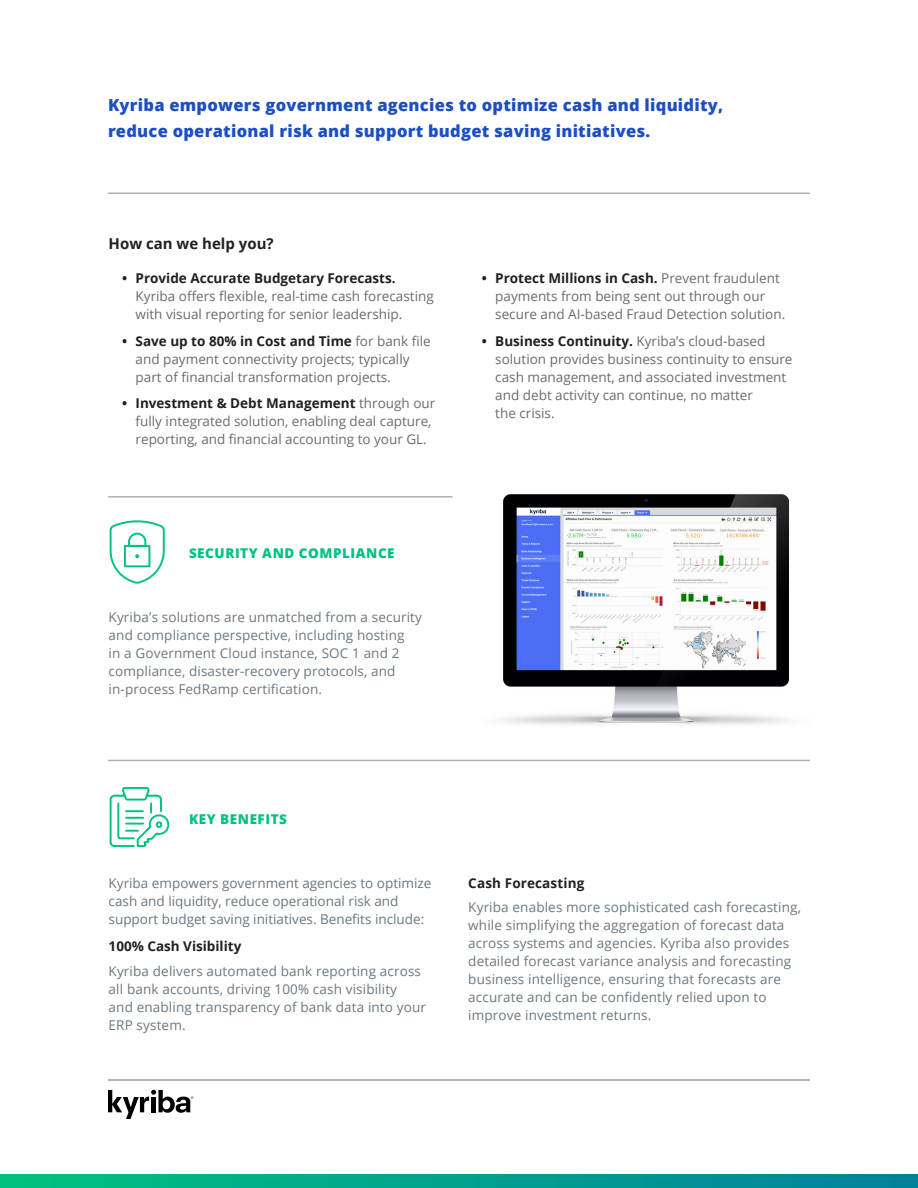
<style>
.page{position:relative;width:918px;height:1188px;background:#fff}
.page>*{position:absolute;margin:0;border:0;box-sizing:border-box;transform-origin:0 0}
.t1{font:800 16.5px/25.8px "Open Sans";letter-spacing:.015em;color:#1c4fc2}
.Sun_Headline{font:700 15px "Open Sans";color:#231f20}
.Body{font:13.5px/18px "Open Sans";letter-spacing:.01em;color:#6b7780}
.t2{font:13.5px/18px "Open Sans";color:#6b6b6b}
.Body-2{font:700 13.5px "Open Sans";color:#231f20}
.Green_Header_Upperca{font:800 13.5px "Open Sans";letter-spacing:.04em;color:#00c280}
.s1{font-weight:700;color:#231f20}
</style>
<div class="page">
<svg style="left:108px;top:1090px;width:85px;height:29px"></svg>
<hr style="left:108px;top:496px;width:345px;height:2px;background:#b3adab">
<hr style="left:108px;top:760px;width:702px;height:1px;background:#b3adab">
<hr style="left:108px;top:1079px;width:702px;height:2px;background:#b3adab">
<hr style="left:108px;top:193px;width:702px;height:1px;background:#b3adab">
<svg style="left:109px;top:520px;width:56px;height:64px"></svg>
<img style="left:502px;top:494px;width:287px;height:231px">
<svg style="left:109px;top:787px;width:61px;height:61px"></svg>
<svg style="left:0;top:1174px;width:918px;height:14px"></svg>
<p class="t1" style="left:108px;top:91px;width:617px">Kyriba empowers government agencies to optimize cash and liquidity, reduce operational risk and support budget saving initiatives.</p>
<p class="Sun_Headline" style="left:109px;top:233px;width:167px">How can we help you?</p>
<p class="t2" style="left:136px;top:268px;width:300px;text-indent:-13px"><span class="s1">• Provide Accurate Budgetary Forecasts.<br></span>Kyriba offers flexible, real-time cash forecasting with visual reporting for senior leadership.</p>
<p class="t2" style="left:136px;top:331px;width:297px;text-indent:-14px"><span class="s1">• Save up to 80% in Cost and Time</span> for bank file and payment connectivity projects; typically part of financial transformation projects.</p>
<p class="t2" style="left:136px;top:394px;width:301px;text-indent:-14px"><span class="s1">• Investment &amp; Debt Management</span> through our fully integrated solution, enabling deal capture, reporting, and financial accounting to your GL.</p>
<p class="Green_Header_Upperca" style="left:189px;top:543px;width:207px">SECURITY AND COMPLIANCE</p>
<p class="Body" style="left:109px;top:608px;width:315px">Kyriba’s solutions are unmatched from a security and compliance perspective, including hosting<br>in a Government Cloud instance, SOC 1 and 2 compliance, disaster-recovery protocols, and in-process FedRamp certification.</p>
<p class="t2" style="left:495px;top:268px;width:292px;text-indent:-14px"><span class="s1">• Protect Millions in Cash.</span> Prevent fraudulent payments from being sent out through our secure and AI-based Fraud Detection solution.</p>
<p class="t2" style="left:495px;top:331px;width:299px;text-indent:-14px"><span class="s1">• Business Continuity.</span> Kyriba’s cloud-based solution provides business continuity to ensure cash management, and associated investment and debt activity can continue, no matter<br>the crisis.</p>
<p class="Green_Header_Upperca" style="left:189px;top:809px;width:100px">KEY BENEFITS</p>
<p class="Body" style="left:109px;top:873px;width:324px">Kyriba empowers government agencies to optimize cash and liquidity, reduce operational risk and support budget saving initiatives. Benefits include:</p>
<p class="Body-2" style="left:109px;top:937px;width:134px">100% Cash Visibility</p>
<p class="Body" style="left:109px;top:962px;width:319px">Kyriba delivers automated bank reporting across all bank accounts, driving 100% cash visibility<br>and enabling transparency of bank data into your ERP system.</p>
<p class="Body-2" style="left:468px;top:873px;width:118px">Cash Forecasting</p>
<p class="Body" style="left:468px;top:898px;width:334px">Kyriba enables more sophisticated cash forecasting, while simplifying the aggregation of forecast data across systems and agencies. Kyriba also provides detailed forecast variance analysis and forecasting business intelligence, ensuring that forecasts are accurate and can be confidently relied upon to improve investment returns.</p>
</div>
